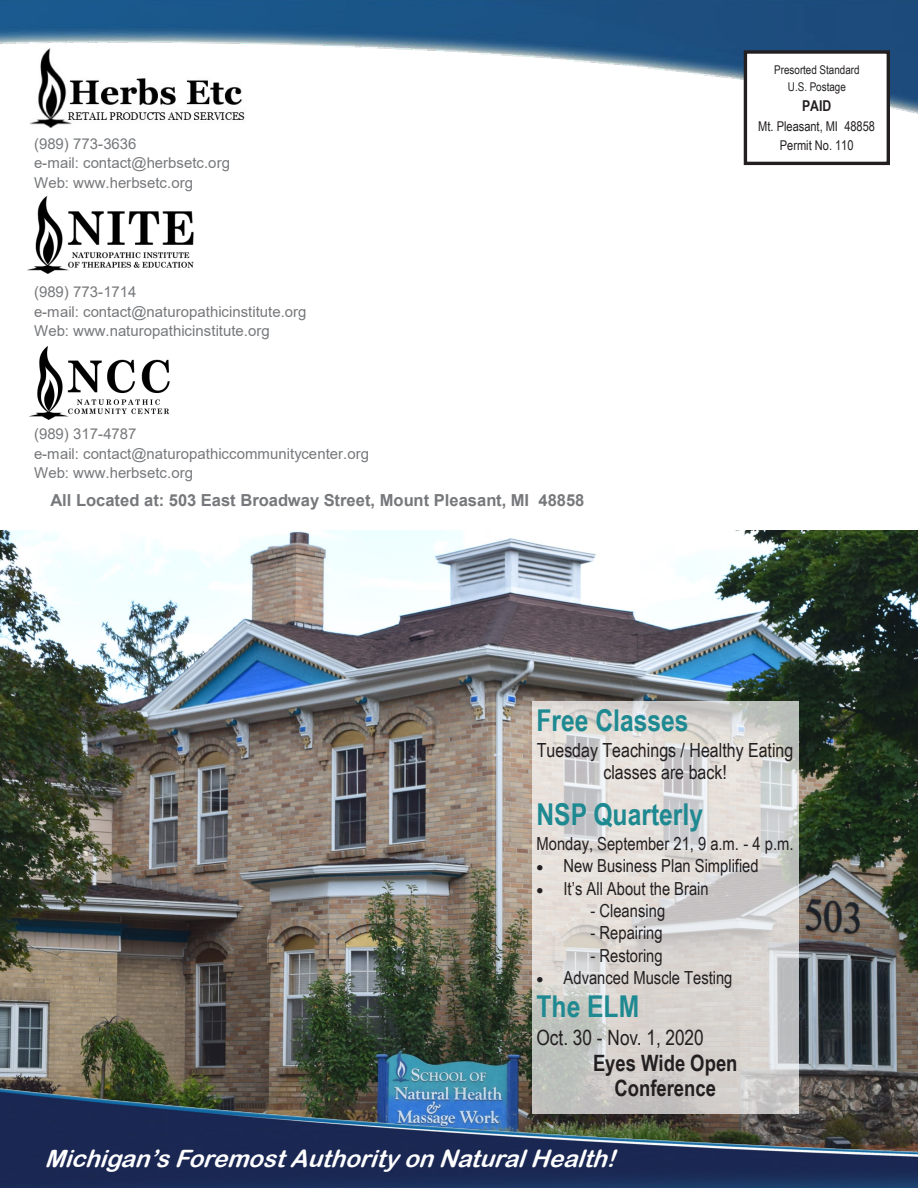
<style>
.page{position:relative;width:918px;height:1188px;background:#fff}
.page>*{position:absolute;margin:0;border:0;box-sizing:border-box;transform-origin:0 0}
.t1{font:700 30px "Arial Narrow";color:#1f8991}
.t2{font:italic 24px "Arial Rounded MT Bold";color:#fff}
.t3{font:700 22.5px/24.9px "Arial Narrow";color:#231f20;text-align:center}
.t4{font:21px "Arial Narrow";color:#231f20}
.t5{font:19.5px/21.8px "Arial Narrow";color:#231f20;text-align:center}
.t6{font:18px "Arial Narrow";color:#231f20}
.t7{font:700 16.5px "Arial";color:#76787b}
.t8{font:15px/19.5px "Arial";color:#76787b}
.t9{font:700 15px "Arial Narrow";color:#231f20}
.t10{font:13.5px/19.2px "Arial Narrow";color:#231f20;text-align:center}
.t11{font:12px/17.1px "Arial Narrow";letter-spacing:-.005em;color:#231f20;text-align:center}
</style>
<div class="page">
<img style="left:0;top:530px;width:918px;height:551px">
<img style="left:0;top:1081px;width:918px;height:107px">
<div style="left:532px;top:701px;width:267px;height:412px;background:#fff;opacity:.7"></div>
<img style="left:0;top:0;width:918px;height:142px">
<div style="left:745px;top:52px;width:143px;height:111px;background:#fff"></div>
<div style="left:744px;top:50px;width:146px;height:115px;border:3px solid #231f20"></div>
<img style="left:28px;top:197px;width:166px;height:77px">
<img style="left:30px;top:347px;width:140px;height:73px">
<p class="t8" style="left:34px;top:134px;width:198px">(989) 773-3636<br>e-mail: contact@herbsetc.org<br>Web: www.herbsetc.org</p>
<p class="t8" style="left:34px;top:282px;width:274px">(989) 773-1714<br>e-mail: contact@naturopathicinstitute.org<br>Web: www.naturopathicinstitute.org</p>
<p class="t8" style="left:34px;top:424px;width:337px">(989) 317-4787<br>e-mail: contact@naturopathiccommunitycenter.org<br>Web: www.herbsetc.org</p>
<p class="t7" style="left:51px;top:488px;width:535px">All Located at: 503 East Broadway Street, Mount Pleasant, MI 48858</p>
<p class="t11" style="left:774px;top:61px;width:87px">Presorted Standard<br>U.S. Postage</p>
<p class="t9" style="left:802px;top:95px;width:31px">PAID</p>
<p class="t10" style="left:758px;top:116px;width:118px">Mt. Pleasant, MI 48858<br>Permit No. 110</p>
<p class="t1" style="left:537px;top:698px;width:154px">Free Classes</p>
<p class="t5" style="left:537px;top:739px;width:258px">Tuesday Teachings / Healthy Eating classes are back!</p>
<p class="t1" style="left:537px;top:791px;width:168px">NSP Quarterly</p>
<p class="t6" style="left:537px;top:830px;width:259px">Monday, September 21, 9 a.m. - 4 p.m.</p>
<p class="t6" style="left:537px;top:853px;width:224px">• New Business Plan Simplified</p>
<p class="t6" style="left:537px;top:875px;width:174px">• It’s All About the Brain</p>
<p class="t6" style="left:591px;top:897px;width:76px">- Cleansing</p>
<p class="t6" style="left:591px;top:920px;width:74px">- Repairing</p>
<p class="t6" style="left:591px;top:942px;width:74px">- Restoring</p>
<p class="t6" style="left:537px;top:965px;width:198px">• Advanced Muscle Testing</p>
<p class="t1" style="left:537px;top:984px;width:104px">The ELM</p>
<p class="t4" style="left:537px;top:1022px;width:169px">Oct. 30 - Nov. 1, 2020</p>
<p class="t3" style="left:593px;top:1050px;width:146px">Eyes Wide Open<br>Conference</p>
<p class="t2" style="left:44px;top:1144px;width:581px">Michigan’sForemostAuthorityonNaturalHealth!</p>
</div>
